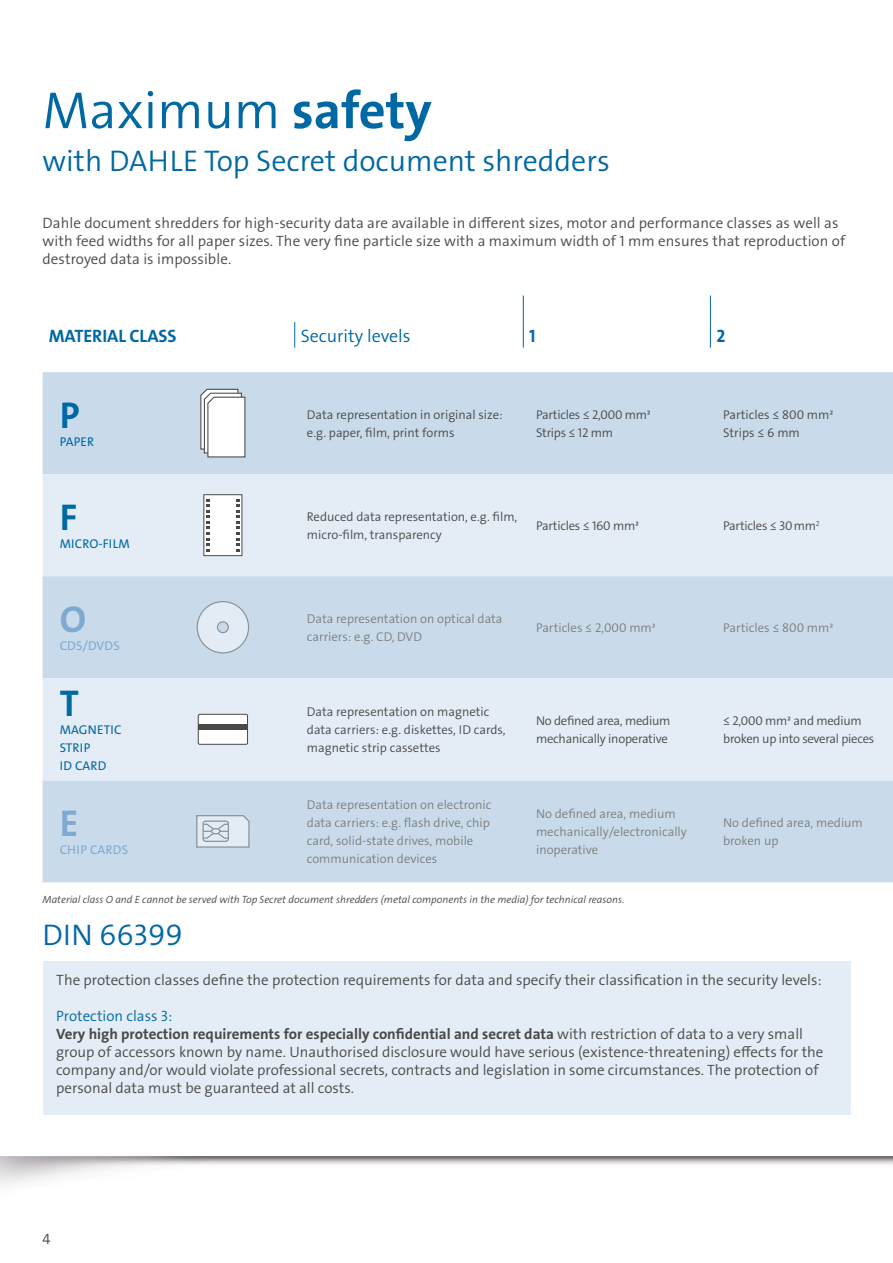
<style>
.page{position:relative;width:893px;height:1263px;background:#fff}
.page>*{position:absolute;margin:0;border:0;box-sizing:border-box;transform-origin:0 0}
.t1{font:300 52.5px "The Sans Os F";color:#0068a3}
.t2{font:700 37.5px "The Sans Os F";color:#0068a3}
.t3{font:700 37.5px "The Sans Os F";color:#7eaad1}
.t4{font:300 30px "The Sans Os F";color:#0068a3}
.t5{font:700 18px "The Sans Os F";letter-spacing:-.005em;color:#0068a3}
.t6{font:300 18px "The Sans Os F";color:#0068a3}
.t7{font:300 15px/18px "The Sans Os F";color:#494948}
.t8{font:300 12.75px/18px "The Sans Os F";color:#7e7e7d}
.t9{font:300 12.75px/18px "The Sans Os F";color:#494948}
.t10{font:300 12.75px/18px "The Sans Os F";letter-spacing:-.02em;color:#494948}
.t11{font:12.75px/18px "The Sans Os F";letter-spacing:.015em;color:#0068a3}
.t12{font:12.75px "The Sans Os F";letter-spacing:.015em;color:#7eaad1}
.t13{font:italic 300 10.5px "The Sans Os F";color:#494948}
.s1{font-weight:700}
.s2{color:#0068a3}
</style>
<div class="page">
<div style="left:43px;top:961px;width:807px;height:153px;background:#e4edf5"></div>
<svg style="left:294px;top:322px;width:1px;height:26px"></svg>
<svg style="left:523px;top:296px;width:1px;height:52px"></svg>
<svg style="left:710px;top:296px;width:1px;height:52px"></svg>
<div style="left:43px;top:372px;width:850px;height:510px;background:#c9dbeb"></div>
<svg style="left:43px;top:474px;width:850px;height:306px;fill:#e4edf5"></svg>
<svg style="left:200px;top:388px;width:46px;height:70px"></svg>
<div style="left:203px;top:494px;width:39px;height:62px;background:#fff;border:1px solid #494948"></div>
<svg style="left:236px;top:499px;width:3px;height:52px"></svg>
<svg style="left:207px;top:499px;width:3px;height:52px"></svg>
<svg style="left:196px;top:600px;width:54px;height:54px"></svg>
<div style="left:198px;top:714px;width:50px;height:30px;background:#fff;border-radius:2px"></div>
<div style="left:198px;top:714px;width:50px;height:31px;border:1px solid #494948;border-radius:2px"></div>
<div style="left:198px;top:724px;width:49px;height:5px;background:#494948"></div>
<svg style="left:196px;top:814px;width:54px;height:34px"></svg>
<div style="left:202px;top:820px;width:27px;height:22px;border:1px solid #494948;border-radius:3px"></div>
<h1 class="t1" style="left:43px;top:77px;width:391px">Maximum <span class="s1">safety</span></h1>
<h3 class="t4" style="left:43px;top:142px;width:569px">with DAHLE Top Secret document shredders</h3>
<p class="t7" style="left:43px;top:214px;width:804px">Dahle document shredders for high-security data are available in different sizes, motor and performance classes as well as with feed widths for all paper sizes. The very fine particle size with a maximum width of 1 mm ensures that reproduction of destroyed data is impossible.</p>
<p class="t5" style="left:49px;top:324px;width:129px">MATERIAL CLASS</p>
<p class="t6" style="left:301px;top:324px;width:111px">Security levels</p>
<p class="t5" style="left:529px;top:324px;width:8px">1</p>
<p class="t5" style="left:716px;top:324px;width:10px">2</p>
<h2 class="t2" style="left:60px;top:391px;width:21px">P</h2>
<p class="t11" style="left:60px;top:433px;width:36px">PAPER</p>
<h2 class="t2" style="left:60px;top:493px;width:19px">F</h2>
<p class="t11" style="left:60px;top:535px;width:71px">MICRO-FILM</p>
<h2 class="t3" style="left:60px;top:595px;width:28px">O</h2>
<p class="t12" style="left:60px;top:638px;width:62px">CDS/DVDS</p>
<h2 class="t2" style="left:60px;top:679px;width:21px">T</h2>
<p class="t11" style="left:60px;top:721px;width:63px">MAGNETIC<br>STRIP<br>ID CARD</p>
<h2 class="t3" style="left:60px;top:799px;width:20px">E</h2>
<p class="t12" style="left:60px;top:842px;width:70px">CHIP CARDS</p>
<p class="t9" style="left:307px;top:406px;width:197px">Data representation in original size: e.g. paper, film, print forms</p>
<p class="t10" style="left:536px;top:406px;width:116px">Particles ≤ 2,000 mm²<br>Strips ≤ 12 mm</p>
<p class="t9" style="left:723px;top:406px;width:112px">Particles ≤ 800 mm²<br>Strips ≤ 6 mm</p>
<p class="t9" style="left:307px;top:508px;width:212px">Reduced data representation, e.g. film, micro-film, transparency</p>
<p class="t10" style="left:536px;top:517px;width:104px">Particles ≤ 160 mm²</p>
<p class="t10" style="left:723px;top:517px;width:98px">Particles ≤ 30mm<sup>2</sup></p>
<p class="t8" style="left:307px;top:610px;width:197px">Data representation on optical data carriers: e.g. CD, DVD</p>
<p class="t8" style="left:536px;top:619px;width:121px">Particles ≤ 2,000 mm²</p>
<p class="t8" style="left:723px;top:619px;width:112px">Particles ≤ 800 mm²</p>
<p class="t9" style="left:307px;top:703px;width:200px">Data representation on magnetic data carriers: e.g. diskettes, ID cards, magnetic strip cassettes</p>
<p class="t10" style="left:536px;top:712px;width:136px">No defined area, medium mechanically inoperative</p>
<p class="t10" style="left:723px;top:712px;width:153px">≤ 2,000 mm² and medium broken up into several pieces</p>
<p class="t8" style="left:307px;top:796px;width:186px">Data representation on electronic data carriers: e.g. flash drive, chip card, solid-state drives, mobile communication devices</p>
<p class="t8" style="left:536px;top:805px;width:152px">No defined area, medium mechanically/electronically inoperative</p>
<p class="t8" style="left:723px;top:814px;width:141px">No defined area, medium broken up</p>
<p class="t13" style="left:43px;top:893px;width:583px">Material class O and E cannot be served with Top Secret document shredders (metal components in the media) for technical reasons.</p>
<h3 class="t4" style="left:43px;top:915px;width:142px">DIN 66399</h3>
<p class="t7" style="left:56px;top:971px;width:767px">The protection classes define the protection requirements for data and specify their classification in the security levels:</p>
<p class="t7" style="left:56px;top:1007px;width:769px"><span class="s2">Protection class 3:<br></span><span class="s1">Very high protection requirements for especially confidential and secret data</span> with restriction of data to a very small group of accessors known by name. Unauthorised disclosure would have serious (existence-threatening) effects for the company and/or would violate professional secrets, contracts and legislation in some circumstances. The protection of personal data must be guaranteed at all costs.</p>
<p class="t7" style="left:43px;top:1230px;width:10px">4</p>
</div>
